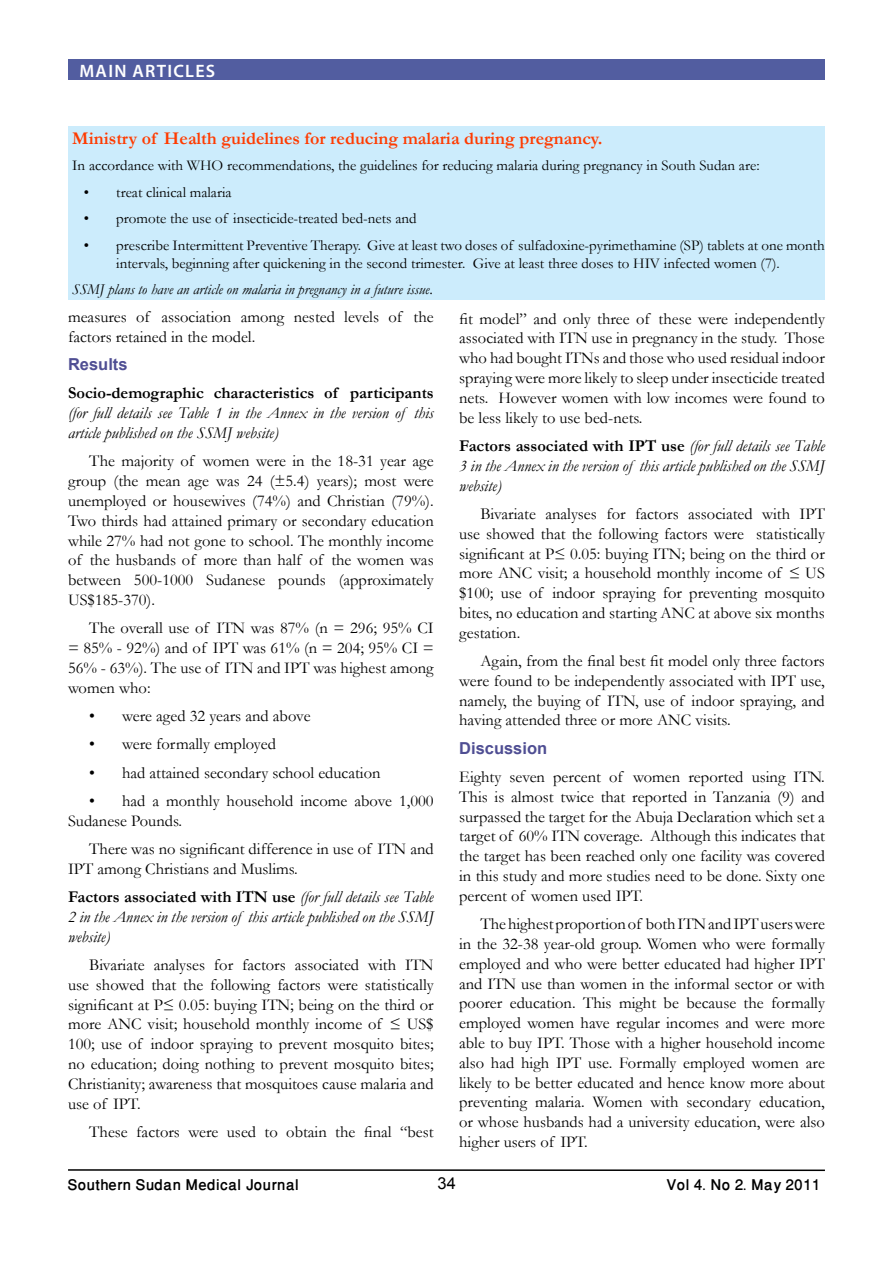
<style>
.page{position:relative;width:893px;height:1263px;background:#fff}
.page>*{position:absolute;margin:0;border:0;box-sizing:border-box;transform-origin:0 0}
.t1{font:500 21px "Win Soft Pro";color:#000}
.t2{font:700 18px "Garamond";color:#ff3b00}
.t3{font:600 18px "Myriad Pro";color:#fff}
.t4{font:16.5px/19.8px "Garamond";color:#000;text-align:justify}
.t5{font:italic 16.5px/19.8px "Garamond";color:#000;text-align:justify}
.t6{font:700 16.5px "Garamond";color:#000}
.t7{font:700 16.5px "Arial";color:#4f4e93}
.t8{font:16.5px "Arial";color:#000}
.t9{font:15px/18px "Garamond";color:#000}
.t10{font:italic 15px "Garamond";color:#000}
.s1{font-weight:700;font-style:normal}
</style>
<div class="page">
<hr style="left:68px;top:1169px;width:757px;height:2px;background:#000">
<div style="left:68px;top:126px;width:757px;height:174px;background:#ccecfc"></div>
<div style="left:68px;top:60px;width:757px;height:20px;background:#525da0"></div>
<p class="t3" style="left:80px;top:59px;width:13px">MAIN</p>
<p class="t3" style="left:132px;top:59px;width:12px">ARTICLES</p>
<p class="t2" style="left:72px;top:126px;width:532px">Ministry of Health guidelines for reducing malaria during pregnancy.</p>
<p class="t9" style="left:72px;top:156px;width:689px">In accordance with WHO recommendations, the guidelines for reducing malaria during pregnancy in South Sudan are:</p>
<p class="t9" style="left:84px;top:183px;width:149px">• treat clinical malaria</p>
<p class="t9" style="left:84px;top:209px;width:334px">• promote the use of insecticide-treated bed-nets and</p>
<p class="t9" style="left:116px;top:236px;width:710px;text-indent:-32px">• prescribe Intermittent Preventive Therapy. Give at least two doses of sulfadoxine-pyrimethamine (SP) tablets at one month intervals, beginning after quickening in the second trimester. Give at least three doses to HIV infected women (7).</p>
<p class="t10" style="left:72px;top:279px;width:362px">SSMJ plans to have an article on malaria in pregnancy in a future issue.</p>
<p class="t4" style="left:68px;top:307px;width:367px">measures of association among nested levels of the factors retained in the model.</p>
<p class="t7" style="left:68px;top:353px;width:61px">Results</p>
<p class="t6" style="left:68px;top:382px;width:367px">Socio-demographic characteristics of participants</p>
<p class="t5" style="left:68px;top:403px;width:367px">(for full details see Table 1 in the Annex in the version of this article published on the SSMJ website)</p>
<p class="t4" style="left:68px;top:451px;width:367px;text-indent:21px">The majority of women were in the 18-31 year age group (the mean age was 24 (±5.4) years); most were unemployed or housewives (74%) and Christian (79%).<br>Two thirds had attained primary or secondary education while 27% had not gone to school. The monthly income of the husbands of more than half of the women was between 500-1000 Sudanese pounds (approximately US$185-370).</p>
<p class="t4" style="left:68px;top:618px;width:367px;text-indent:21px">The overall use of ITN was 87% (n = 296; 95% CI = 85% - 92%) and of IPT was 61% (n = 204; 95% CI = 56% - 63%). The use of ITN and IPT was highest among women who:</p>
<p class="t4" style="left:89px;top:705px;width:223px">• were aged 32 years and above</p>
<p class="t4" style="left:89px;top:734px;width:188px">• were formally employed</p>
<p class="t4" style="left:89px;top:762px;width:293px">• had attained secondary school education</p>
<p class="t4" style="left:68px;top:790px;width:367px;text-indent:21px">• had a monthly household income above 1,000<br>Sudanese Pounds.</p>
<p class="t4" style="left:68px;top:838px;width:367px;text-indent:21px">There was no significant difference in use of ITN and<br>IPT among Christians and Muslims.</p>
<p class="t5" style="left:68px;top:887px;width:367px"><span class="s1">Factors associated with ITN use</span> (for full details see Table 2 in the Annex in the version of this article published on the SSMJ website)</p>
<p class="t4" style="left:68px;top:954px;width:367px;text-indent:21px">Bivariate analyses for factors associated with ITN use showed that the following factors were statistically significant at P≤ 0.05: buying ITN; being on the third or more ANC visit; household monthly income of ≤ US$ 100; use of indoor spraying to prevent mosquito bites; no education; doing nothing to prevent mosquito bites; Christianity; awareness that mosquitoes cause malaria and use of IPT.</p>
<p class="t4" style="left:89px;top:1121px;width:346px">These factors were used to obtain the final “best</p>
<p class="t4" style="left:459px;top:308px;width:367px">fit model” and only three of these were independently associated with ITN use in pregnancy in the study. Those who had bought ITNs and those who used residual indoor spraying were more likely to sleep under insecticide treated nets. However women with low incomes were found to be less likely to use bed-nets.</p>
<p class="t5" style="left:459px;top:435px;width:367px"><span class="s1">Factors associated with IPT use</span> (for full details see Table 3 in the Annex in the version of this article published on the SSMJ website)</p>
<p class="t4" style="left:459px;top:503px;width:367px;text-indent:21px">Bivariate analyses for factors associated with IPT use showed that the following factors were statistically significant at P≤ 0.05: buying ITN; being on the third or more ANC visit; a household monthly income of ≤ US $100; use of indoor spraying for preventing mosquito bites, no education and starting ANC at above six months gestation.</p>
<p class="t4" style="left:459px;top:650px;width:367px;text-indent:21px">Again, from the final best fit model only three factors were found to be independently associated with IPT use, namely, the buying of ITN, use of indoor spraying, and having attended three or more ANC visits.</p>
<p class="t7" style="left:459px;top:737px;width:90px">Discussion</p>
<p class="t4" style="left:459px;top:766px;width:367px">Eighty seven percent of women reported using ITN.<br>This is almost twice that reported in Tanzania (9) and surpassed the target for the Abuja Declaration which set a target of 60% ITN coverage. Although this indicates that the target has been reached only one facility was covered in this study and more studies need to be done. Sixty one percent of women used IPT.</p>
<p class="t4" style="left:459px;top:914px;width:367px;text-indent:21px">The highest proportion of both ITN and IPT users were in the 32-38 year-old group. Women who were formally employed and who were better educated had higher IPT and ITN use than women in the informal sector or with poorer education. This might be because the formally employed women have regular incomes and were more able to buy IPT. Those with a higher household income also had high IPT use. Formally employed women are likely to be better educated and hence know more about preventing malaria. Women with secondary education, or whose husbands had a university education, were also higher users of IPT.</p>
<p class="t8" style="left:438px;top:1172px;width:20px">34</p>
<p class="t1" style="left:68px;top:1170px;width:233px">Southern Sudan Medical Journal</p>
<p class="t1" style="left:666px;top:1170px;width:155px">Vol 4. No 2. May 2011</p>
</div>
